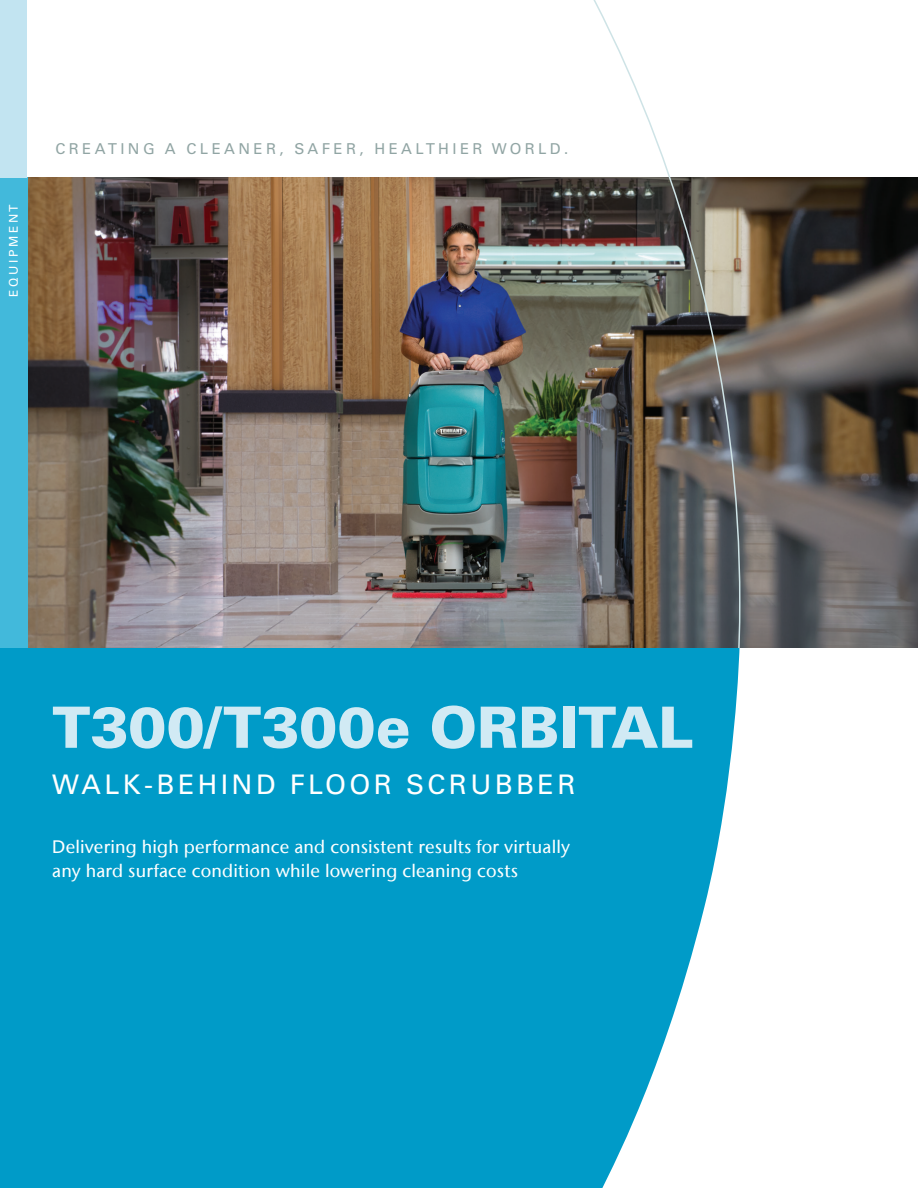
<style>
.page{position:relative;width:918px;height:1188px;background:#fff}
.page>*{position:absolute;margin:0;border:0;box-sizing:border-box;transform-origin:0 0}
.Cover_headline{font:900 57px "Univers LT Std";color:#d1eaf4}
.Cover_subhead{font:27px "Univers LT Std";letter-spacing:.125em;color:#fff}
.Cover_subhead-2{font:500 18px/24px "Stone Sans IIITC Com";letter-spacing:.01em;color:#fff}
.tag_line{font:15px "Univers LT Std";letter-spacing:.225em;color:#91a5a4}
.t1{font:12px "Univers LT Std";letter-spacing:.225em;color:#fff}
</style>
<div class="page">
<img style="left:27px;top:177px;width:891px;height:471px">
<svg style="left:592px;top:2px;width:149px;height:646px"></svg>
<div style="left:0;top:648px;width:918px;height:540px;background:#009bc8"></div>
<svg style="left:602px;top:648px;width:316px;height:540px;fill:#fff"></svg>
<div style="left:0;top:177px;width:27px;height:471px;background:#42b9db"></div>
<div style="left:0;top:0;width:27px;height:177px;background:#c2e4f1"></div>
<p class="t1" style="left:6px;top:297px;width:95px;rotate:-90deg">EQUIPMENT</p>
<p class="tag_line" style="left:56px;top:139px;width:514px">CREATING A CLEANER, SAFER, HEALTHIER WORLD.</p>
<p class="Cover_headline" style="left:52px;top:692px;width:642px">T300/T300e ORBITAL</p>
<p class="Cover_subhead" style="left:52px;top:768px;width:525px">WALK-BEHIND FLOOR SCRUBBER</p>
<p class="Cover_subhead-2" style="left:52px;top:834px;width:519px">Delivering high performance and consistent results for virtually any hard surface condition while lowering cleaning costs</p>
</div>
